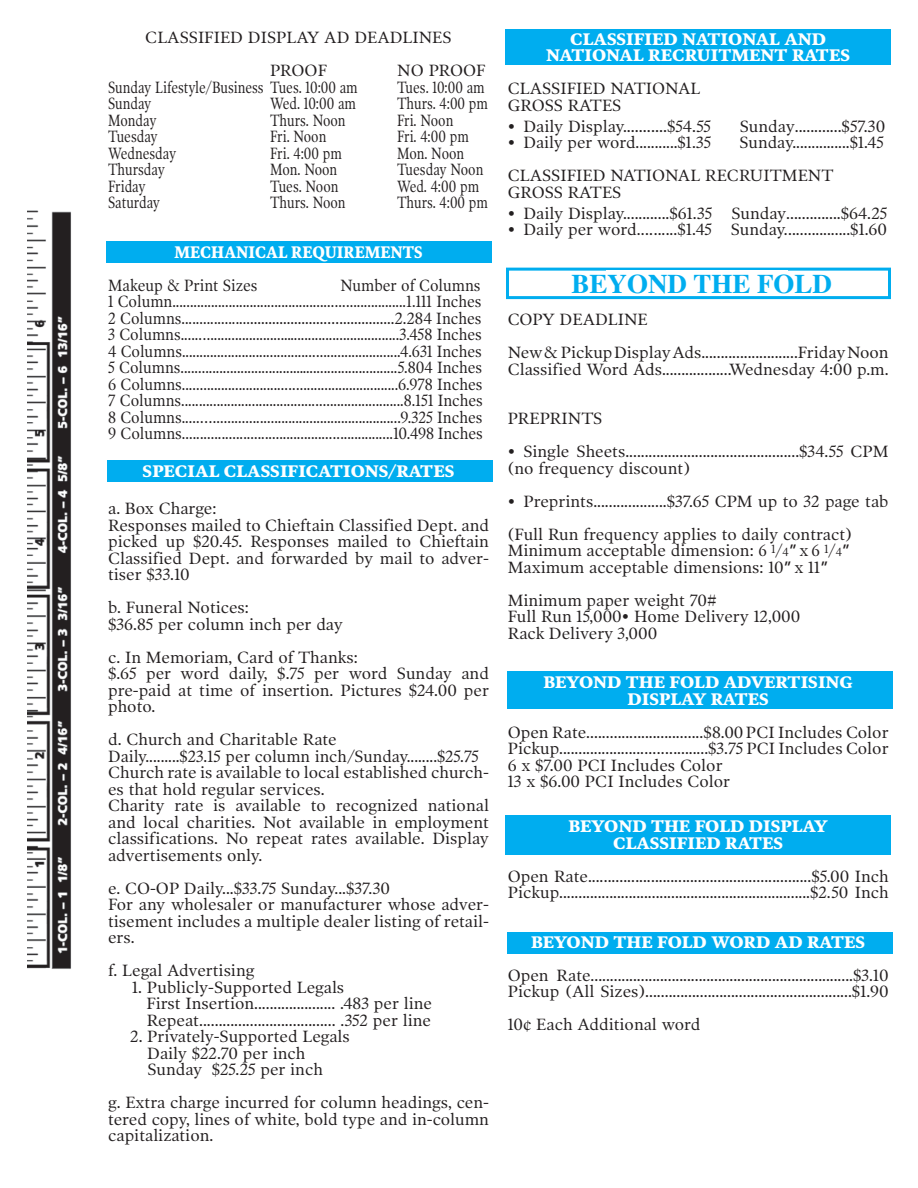
<style>
.page{position:relative;width:918px;height:1188px;background:#fff}
.page>*{position:absolute;margin:0;border:0;box-sizing:border-box;transform-origin:0 0}
.t1{font:700 27px "Times";color:#00adef}
.t2{font:700 24px "Poynter OS Text One";letter-spacing:-.04em;color:#00adef}
.t3{font:16.5px/16.5px "Poynter OS Text One";color:#231f20}
.t4{font:16.5px/16.5px "Poynter OS Text One";color:#231f20;scale:.91 1}
.t5{font:16.5px "Poynter OS Text One";color:#231f20;scale:.79 1}
.t6{font:700 16.5px/16.5px "Poynter OS Text One";color:#fff;text-align:center}
.t7{font:700 16.5px "Poynter OS Text One";color:#fff;scale:.88 1}
.s1{font-size:12px}
.s2{font-family:"Frutiger"}
</style>
<div class="page">
<div style="left:507px;top:932px;width:386px;height:22px;background:#00adef"></div>
<div style="left:106px;top:241px;width:386px;height:22px;background:#00adef"></div>
<div style="left:505px;top:30px;width:386px;height:35px;background:#00adef"></div>
<div style="left:507px;top:672px;width:386px;height:37px;background:#00adef"></div>
<div style="left:108px;top:460px;width:385px;height:22px;background:#00adef"></div>
<div style="left:506px;top:816px;width:385px;height:39px;background:#00adef"></div>
<div style="left:506px;top:268px;width:385px;height:31px;border:3px solid #00adef"></div>
<img style="left:27px;top:210px;width:44px;height:759px">
<div style="left:606px;top:270px;width:182px;height:24px;background:#fff"></div>
<p class="t3" style="left:145px;top:22px;width:308px;line-height:33px;text-align:center">CLASSIFIED DISPLAY AD DEADLINES<br>PROOF</p>
<p class="t3" style="left:397px;top:63px;width:90px">NO PROOF</p>
<p class="t5" style="left:108px;top:79px;width:318px">Sunday Lifestyle/Business Tues. 10:00 am</p>
<p class="t5" style="left:397px;top:79px;width:112px">Tues. 10:00 am</p>
<p class="t5" style="left:108px;top:96px;width:56px">Sunday</p>
<p class="t5" style="left:270px;top:96px;width:110px">Wed. 10:00 am</p>
<p class="t5" style="left:397px;top:96px;width:117px">Thurs. 4:00 pm</p>
<p class="t5" style="left:108px;top:112px;width:63px">Monday</p>
<p class="t5" style="left:270px;top:112px;width:97px">Thurs. Noon</p>
<p class="t5" style="left:397px;top:112px;width:73px">Fri. Noon</p>
<p class="t5" style="left:108px;top:129px;width:64px">Tuesday</p>
<p class="t5" style="left:270px;top:129px;width:73px">Fri. Noon</p>
<p class="t5" style="left:397px;top:129px;width:92px">Fri. 4:00 pm</p>
<p class="t5" style="left:108px;top:145px;width:88px">Wednesday</p>
<p class="t5" style="left:270px;top:145px;width:92px">Fri. 4:00 pm</p>
<p class="t5" style="left:397px;top:145px;width:87px">Mon. Noon</p>
<p class="t5" style="left:108px;top:162px;width:73px">Thursday</p>
<p class="t5" style="left:270px;top:162px;width:87px">Mon. Noon</p>
<p class="t5" style="left:397px;top:162px;width:111px">Tuesday Noon</p>
<p class="t5" style="left:108px;top:178px;width:49px">Friday</p>
<p class="t5" style="left:270px;top:178px;width:88px">Tues. Noon</p>
<p class="t5" style="left:397px;top:178px;width:105px">Wed. 4:00 pm</p>
<p class="t5" style="left:108px;top:195px;width:67px">Saturday</p>
<p class="t5" style="left:270px;top:195px;width:97px">Thurs. Noon</p>
<p class="t5" style="left:397px;top:195px;width:117px">Thurs. 4:00 pm</p>
<p class="t7" style="left:174px;top:244px;width:283px">MECHANICAL REQUIREMENTS</p>
<p class="t4" style="left:108px;top:278px;width:166px">Makeup &amp; Print Sizes</p>
<p class="t4" style="left:108px;top:278px;width:413px;text-indent:232px">Number of Columns 1 Column..................................................................1.111 Inches 2 Columns..........................................................2.284 Inches 3 Columns..............................................................3.458 Inches 4 Columns..............................................................4.631 Inches 5 Columns..............................................................5.804 Inches 6 Columns.............................................................6.978 Inches 7 Columns...............................................................8.151 Inches 8 Columns.............................................................9.325 Inches 9 Columns...........................................................10.498 Inches</p>
<p class="t6" style="left:143px;top:464px;width:313px">SPECIAL CLASSIFICATIONS/RATES</p>
<p class="t3" style="left:108px;top:501px;width:382px">a. Box Charge:<br>Responses mailed to Chieftain Classified Dept. and picked up $20.45. Responses mailed to Chieftain Classified Dept. and forwarded by mail to adver&shy;tiser $33.10</p>
<p class="t3" style="left:108px;top:600px;width:236px">b. Funeral Notices:<br>$36.85 per column inch per day</p>
<p class="t3" style="left:108px;top:650px;width:382px">c. In Memoriam, Card of Thanks:<br>$.65 per word daily, $.75 per word Sunday and pre-paid at time of insertion. Pictures $24.00 per photo.</p>
<p class="t3" style="left:108px;top:732px;width:382px">d. Church and Charitable Rate<br>Daily.........$23.15 per column inch/Sunday........$25.75<br>Church rate is available to local established church&shy;es that hold regular services.<br>Charity rate is available to recognized national and local charities. Not available in employment classifications. No repeat rates available. Display advertisements only.</p>
<p class="t3" style="left:108px;top:881px;width:382px">e. CO-OP Daily...$33.75 Sunday...$37.30<br>For any wholesaler or manufacturer whose adver&shy;tisement includes a multiple dealer listing of retail&shy;ers.</p>
<p class="t3" style="left:108px;top:963px;width:148px">f. Legal Advertising</p>
<p class="t3" style="left:146px;top:980px;width:287px;text-indent:-14px">1. Publicly-Supported Legals<br>First Insertion..................... .483 per line<br>Repeat................................... .352 per line</p>
<p class="t3" style="left:147px;top:1029px;width:204px;text-indent:-17px">2. Privately-Supported Legals<br>Daily $22.70 per inch<br>Sunday $25.25 per inch</p>
<p class="t3" style="left:108px;top:1095px;width:382px;text-align:justify">g. Extra charge incurred for column headings, cen&shy;tered copy, lines of white, bold type and in-column capitalization.</p>
<p class="t6" style="left:546px;top:31px;width:305px">CLASSIFIED NATIONAL AND<br>NATIONAL RECRUITMENT RATES</p>
<p class="t3" style="left:508px;top:81px;width:194px">CLASSIFIED NATIONAL<br>GROSS RATES</p>
<p class="t3" style="left:508px;top:118px;width:205px">• Daily Display...........$54.55</p>
<p class="t3" style="left:740px;top:118px;width:147px">Sunday............$57.30</p>
<p class="t3" style="left:508px;top:135px;width:205px">• Daily per word...........$1.35</p>
<p class="t3" style="left:508px;top:127px;width:378px;line-height:33px;text-indent:232px">Sunday...............$1.45<br>CLASSIFIED NATIONAL RECRUITMENT</p>
<p class="t3" style="left:508px;top:184px;width:115px">GROSS RATES</p>
<p class="t3" style="left:508px;top:205px;width:381px">• Daily Display............$61.35 Sunday..............$64.25</p>
<p class="t3" style="left:508px;top:222px;width:381px">• Daily per word..........$1.45 Sunday.................$1.60</p>
<h2 class="t2" style="left:611px;top:272px;width:175px">STAR WATCH</h2>
<p class="t3" style="left:508px;top:304px;width:382px;line-height:33px">COPY DEADLINE<br>New &amp; Pickup Display Ads.........................Friday Noon</p>
<p class="t3" style="left:508px;top:361px;width:382px">Classified Word Ads..................Wednesday 4:00 p.m.</p>
<p class="t3" style="left:508px;top:411px;width:96px">PREPRINTS</p>
<p class="t3" style="left:508px;top:444px;width:382px">• Single Sheets.............................................$34.55 CPM (no frequency discount)</p>
<p class="t3" style="left:508px;top:485px;width:382px;line-height:33px">• Preprints...................$37.65 CPM up to 32 page tab (Full Run frequency applies to daily contract)</p>
<p class="t3" style="left:508px;top:543px;width:344px">Minimum acceptable dimension: 6 <sup>1</sup>/<span class="s1">4</span><span class="s2">”</span> x 6 <sup>1</sup>/<span class="s1">4</span><span class="s2">”<br></span>Maximum acceptable dimensions: 10<span class="s2">”</span> x 11<span class="s2">”</span></p>
<p class="t3" style="left:508px;top:592px;width:294px">Minimum paper weight 70#<br>Full Run 15,000• Home Delivery 12,000<br>Rack Delivery 3,000</p>
<p class="t6" style="left:543px;top:675px;width:311px">BEYOND THE FOLD ADVERTISING<br>DISPLAY RATES</p>
<p class="t3" style="left:508px;top:724px;width:382px">Open Rate..............................$8.00 PCI Includes Color Pickup......................................$3.75 PCI Includes Color 6 x $7.00 PCI Includes Color<br>13 x $6.00 PCI Includes Color</p>
<p class="t6" style="left:569px;top:819px;width:261px">BEYOND THE FOLD DISPLAY<br>CLASSIFIED RATES</p>
<p class="t3" style="left:508px;top:868px;width:382px">Open Rate.........................................................$5.00 Inch<br>Pickup.................................................................$2.50 Inch</p>
<p class="t6" style="left:531px;top:934px;width:336px">BEYOND THE FOLD WORD AD RATES</p>
<p class="t3" style="left:508px;top:967px;width:382px">Open Rate....................................................................$3.10<br>Pickup (All Sizes).....................................................$1.90</p>
<p class="t3" style="left:508px;top:1017px;width:194px">10¢ Each Additional word</p>
<h1 class="t1" style="left:572px;top:273px;width:262px">BEYOND THE FOLD</h1>
</div>
